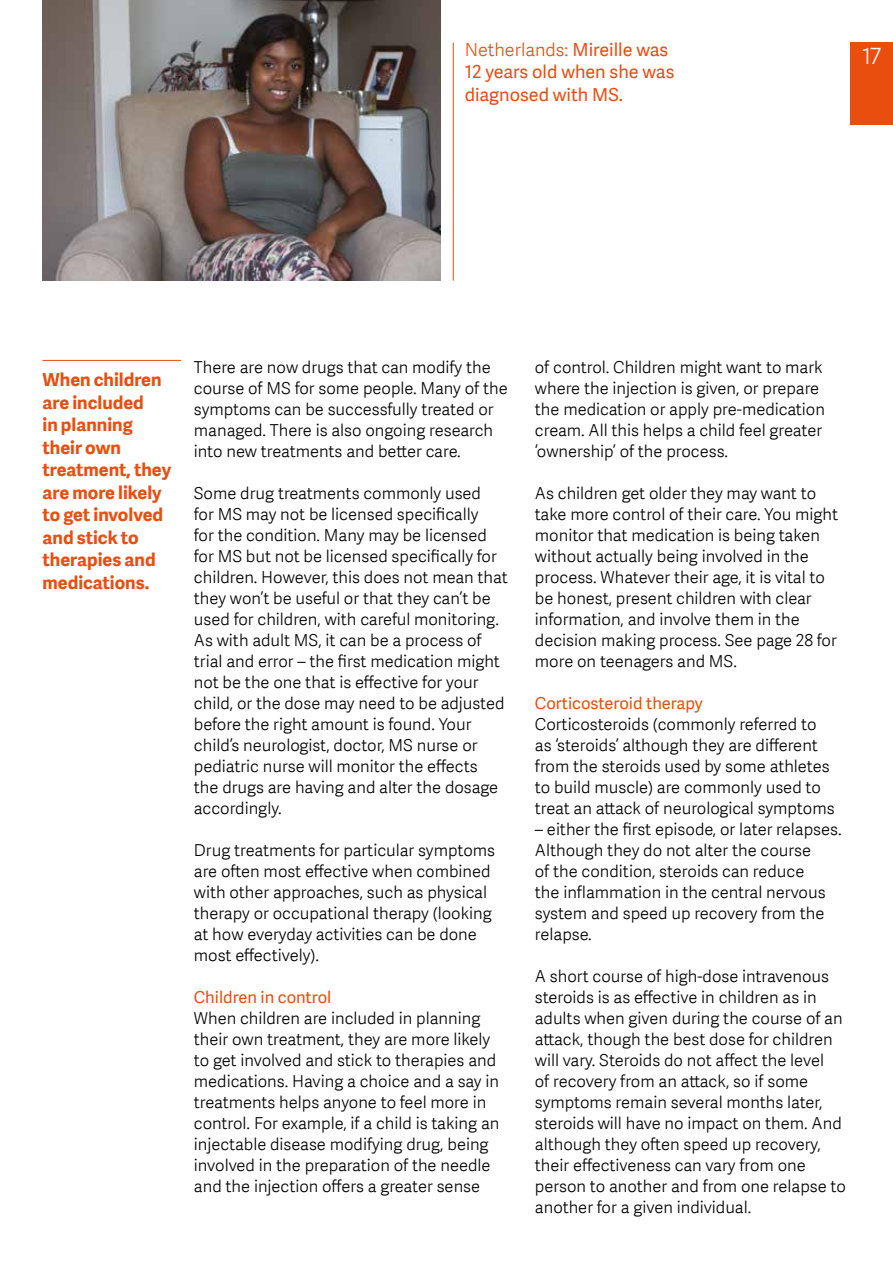
<style>
.page{position:relative;width:893px;height:1263px;background:#fff}
.page>*{position:absolute;margin:0;border:0;box-sizing:border-box;transform-origin:0 0}
.t1{font:22.5px "Adelle Sans Lt";color:#fff}
.t2{font:700 18px/22.5px "Adelle Sans";color:#e94e0f}
.t3{font:18px/22.5px "Adelle Sans";color:#e94e0f}
.t4{font:18px "Adelle Sans Lt";color:#e94e0f}
.t5{font:16.5px/21px "Adelle Sans Lt";color:#000}
.t6{font:16.5px "Adelle Sans";color:#e94e0f}
.s1{font-family:"Adelle Sans"}
</style>
<div class="page">
<img style="left:43px;top:0;width:397px;height:281px">
<hr style="left:43px;top:360px;width:138px;height:1px;background:#e94e0f">
<hr style="left:453px;top:43px;width:1px;height:238px;background:#e94e0f">
<div style="left:850px;top:43px;width:43px;height:82px;background:#e94e0f"></div>
<p class="t4" style="left:465px;top:37px;width:205px">Netherlands: <span class="s1">Mireille was</span></p>
<p class="t3" style="left:465px;top:60px;width:211px">12 years old when she was diagnosed with MS.</p>
<h1 class="t1" style="left:862px;top:40px;width:21px">17</h1>
<p class="t2" style="left:43px;top:368px;width:130px">When children are included<br>in planning their own treatment, they are more likely to get involved and stick to therapies and medications.</p>
<p class="t5" style="left:194px;top:356px;width:315px">There are now drugs that can modify the course of MS for some people. Many of the symptoms can be successfully treated or managed. There is also ongoing research into new treatments and better care.</p>
<p class="t5" style="left:194px;top:482px;width:315px">Some drug treatments commonly used<br>for MS may not be licensed specifically<br>for the condition. Many may be licensed for MS but not be licensed specifically for children. However, this does not mean that they won’t be useful or that they can’t be used for children, with careful monitoring.<br>As with adult MS, it can be a process of trial and error – the first medication might not be the one that is effective for your child, or the dose may need to be adjusted before the right amount is found. Your child’s neurologist, doctor, MS nurse or pediatric nurse will monitor the effects<br>the drugs are having and alter the dosage accordingly.</p>
<p class="t5" style="left:194px;top:839px;width:303px">Drug treatments for particular symptoms are often most effective when combined with other approaches, such as physical therapy or occupational therapy (looking at how everyday activities can be done most effectively).</p>
<p class="t6" style="left:194px;top:985px;width:139px">Children in control</p>
<p class="t5" style="left:194px;top:1007px;width:307px">When children are included in planning their own treatment, they are more likely to get involved and stick to therapies and medications. Having a choice and a say in treatments helps anyone to feel more in control. For example, if a child is taking an injectable disease modifying drug, being involved in the preparation of the needle and the injection offers a greater sense</p>
<p class="t5" style="left:535px;top:356px;width:292px">of control. Children might want to mark where the injection is given, or prepare the medication or apply pre-medication cream. All this helps a child feel greater ‘ownership’ of the process.</p>
<p class="t5" style="left:535px;top:482px;width:305px">As children get older they may want to take more control of their care. You might monitor that medication is being taken without actually being involved in the process. Whatever their age, it is vital to be honest, present children with clear information, and involve them in the decision making process. See page 28 for more on teenagers and MS.</p>
<p class="t6" style="left:535px;top:691px;width:169px">Corticosteroid therapy</p>
<p class="t5" style="left:535px;top:713px;width:301px">Corticosteroids (commonly referred to as ‘steroids’ although they are different from the steroids used by some athletes to build muscle) are commonly used to treat an attack of neurological symptoms</p>
<p class="t5" style="left:535px;top:818px;width:308px">– either the first episode, or later relapses.<br>Although they do not alter the course<br>of the condition, steroids can reduce<br>the inflammation in the central nervous system and speed up recovery from the relapse.</p>
<p class="t5" style="left:535px;top:965px;width:312px">A short course of high-dose intravenous steroids is as effective in children as in adults when given during the course of an attack, though the best dose for children will vary. Steroids do not affect the level<br>of recovery from an attack, so if some symptoms remain several months later, steroids will have no impact on them. And although they often speed up recovery, their effectiveness can vary from one person to another and from one relapse to another for a given individual.</p>
</div>
